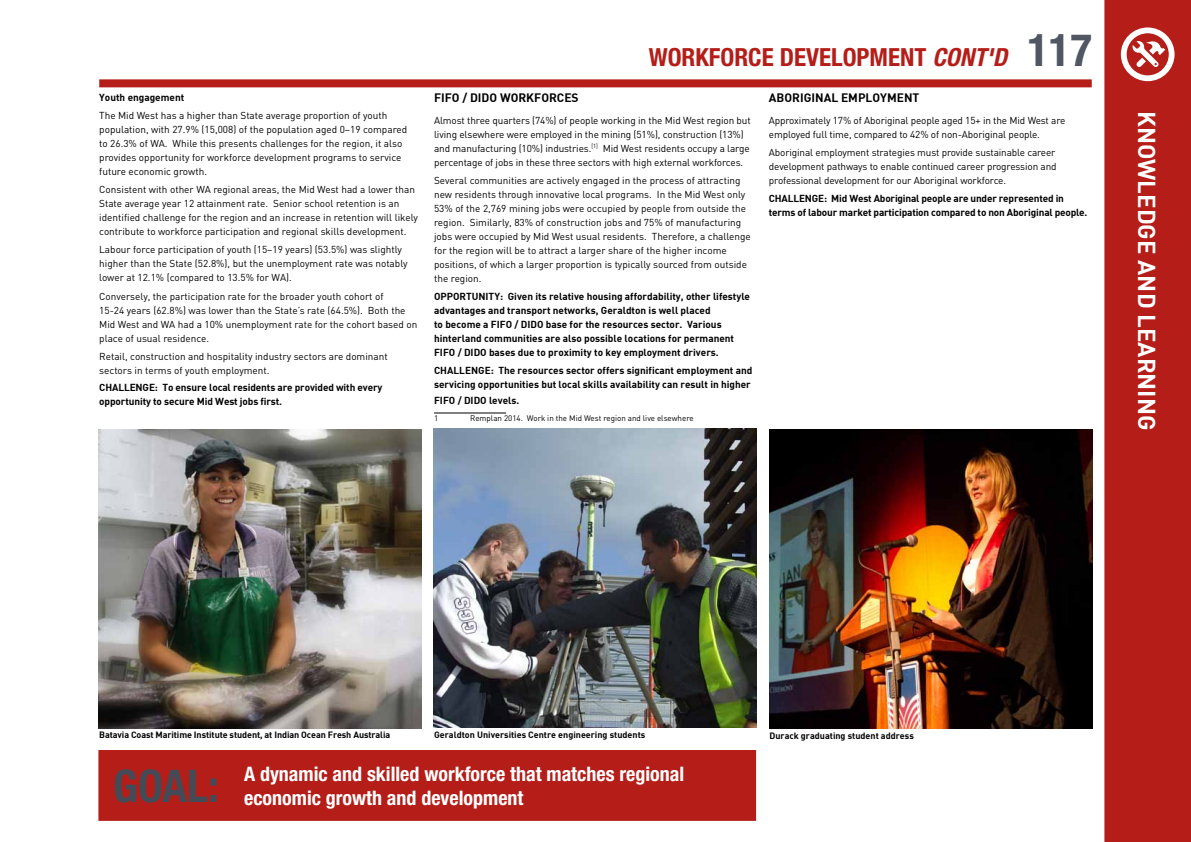
<style>
.page{position:relative;width:1191px;height:842px;background:#fff}
.page>*{position:absolute;margin:0;border:0;box-sizing:border-box;transform-origin:0 0}
.t1{font:700 condensed 45px "Helvetica Neue LT Std";color:#434b57}
.t2{font:700 condensed 45px "Helvetica Neue LT Std";color:#515762}
.t3{font:700 condensed 25px "Helvetica Neue LT Std";color:#b51d18}
.t4{font:700 24px "DI Nbek";color:#fff}
.t5{font:700 condensed 20px/24px "Helvetica Neue LT Std";color:#fff}
.t6{font:700 12px "DI Nbek";color:#000}
.t7{font:10px/14px "DIN";color:#000}
.t8{font:700 10px/14px "DI Nbek";color:#000}
.t9{font:700 9px "DI Nbek";color:#000}
.t10{font:8px "DIN";color:#000}
.s1{font-style:italic}
</style>
<div class="page">
<div style="left:1104px;top:0;width:87px;height:842px;background:#b51d18"></div>
<div style="left:1120px;top:27px;width:54px;height:54px;border:6px solid #fff;border-radius:50%"></div>
<svg style="left:1132px;top:39px;width:33px;height:28px"></svg>
<hr style="left:434px;top:412px;width:72px;height:1px;background:#000">
<div style="left:99px;top:79px;width:992px;height:8px;background:#b51d18"></div>
<div style="left:98px;top:750px;width:658px;height:71px;background:#b51d18"></div>
<img style="left:98px;top:430px;width:323px;height:298px">
<img style="left:434px;top:429px;width:322px;height:298px">
<img style="left:769px;top:430px;width:323px;height:298px">
<p class="t8" style="left:99px;top:90px;width:87px">Youth engagement</p>
<p class="t7" style="left:99px;top:108px;width:309px">The Mid West has a higher than State average proportion of youth population, with 27.9% (15,008) of the population aged 0–19 compared to 26.3% of WA. While this presents challenges for the region, it also provides opportunity for workforce development programs to service future economic growth.</p>
<p class="t7" style="left:99px;top:182px;width:320px">Consistent with other WA regional areas, the Mid West had a lower than State average year 12 attainment rate. Senior school retention is an identified challenge for the region and an increase in retention will likely contribute to workforce participation and regional skills development.</p>
<p class="t7" style="left:99px;top:243px;width:310px">Labour force participation of youth (15–19 years) (53.5%) was slightly higher than the State (52.8%), but the unemployment rate was notably lower at 12.1% (compared to 13.5% for WA).</p>
<p class="t7" style="left:99px;top:289px;width:320px">Conversely, the participation rate for the broader youth cohort of<br>15‑24 years (62.8%) was lower than the State’s rate (64.5%). Both the Mid West and WA had a 10% unemployment rate for the cohort based on place of usual residence.</p>
<p class="t7" style="left:99px;top:349px;width:290px">Retail, construction and hospitality industry sectors are dominant sectors in terms of youth employment.</p>
<p class="t8" style="left:99px;top:380px;width:285px">CHALLENGE: To ensure local residents are provided with every opportunity to secure Mid West jobs first.</p>
<h2 class="t3" style="left:648px;top:42px;width:360px">WORKFORCE DEVELOPMENT <span class="s1">CONT'D</span></h2>
<h1 class="t2" style="left:1027px;top:23px;width:66px">117</h1>
<p class="t6" style="left:434px;top:90px;width:76px">FIFO / DIDO work</p>
<p class="t6" style="left:534px;top:90px;width:16px">force</p>
<p class="t6" style="left:571px;top:90px;width:9px">s</p>
<p class="t7" style="left:434px;top:113px;width:318px">Almost three quarters (74%) of people working in the Mid West region but living elsewhere were employed in the mining (51%), construction (13%) and manufacturing (10%) industries.<sup>[1]</sup> Mid West residents occupy a large percentage of jobs in these three sectors with high external workforces.</p>
<p class="t7" style="left:434px;top:173px;width:318px">Several communities are actively engaged in the process of attracting new residents through innovative local programs. In the Mid West only 53% of the 2,769 mining jobs were occupied by people from outside the region. Similarly, 83% of construction jobs and 75% of manufacturing jobs were occupied by Mid West usual residents. Therefore, a challenge for the region will be to attract a larger share of the higher income positions, of which a larger proportion is typically sourced from outside the region.</p>
<p class="t8" style="left:434px;top:289px;width:317px">OPPORTUNITY: Given its relative housing affordability, other lifestyle advantages and transport networks, Geraldton is well placed<br>to become a FIFO / DIDO base for the resources sector. Various hinterland communities are also possible locations for permanent FIFO / DIDO bases due to proximity to key employment drivers.</p>
<p class="t8" style="left:434px;top:363px;width:320px">CHALLENGE: The resources sector offers significant employment and servicing opportunities but local skills availability can result in higher</p>
<p class="t8" style="left:434px;top:393px;width:87px">FIFO / DIDO levels.</p>
<p class="t10" style="left:434px;top:413px;width:6px">1</p>
<p class="t10" style="left:470px;top:413px;width:225px">Remplan 2014. Work in the Mid West region and live elsewhere</p>
<p class="t6" style="left:769px;top:90px;width:16px">Aboriginal</p>
<p class="t6" style="left:841px;top:90px;width:9px">employment</p>
<p class="t7" style="left:769px;top:113px;width:298px">Approximately 17% of Aboriginal people aged 15+ in the Mid West are employed full time, compared to 42% of non-Aboriginal people.</p>
<p class="t7" style="left:769px;top:145px;width:289px;text-align:justify">Aboriginal employment strategies must provide sustainable career development pathways to enable continued career progression and professional development for our Aboriginal workforce.</p>
<p class="t8" style="left:769px;top:191px;width:320px">CHALLENGE: Mid West Aboriginal people are under represented in terms of labour market participation compared to non Aboriginal people.</p>
<h3 class="t4" style="left:1162px;top:111px;width:321px;rotate:90deg">KNOWLEDGE AND LEARNING</h3>
<p class="t9" style="left:99px;top:729px;width:292px">Batavia Coast Maritime Institute student, at Indian Ocean Fresh Australia</p>
<p class="t9" style="left:434px;top:729px;width:213px">Geraldton Universities Centre engineering students</p>
<p class="t9" style="left:769px;top:730px;width:146px">Durack graduating student address</p>
<h1 class="t1" style="left:113px;top:758px;width:107px">Goal:</h1>
<h3 class="t5" style="left:244px;top:761px;width:441px">A dynamic and skilled workforce that matches regional economic growth and development</h3>
</div>
